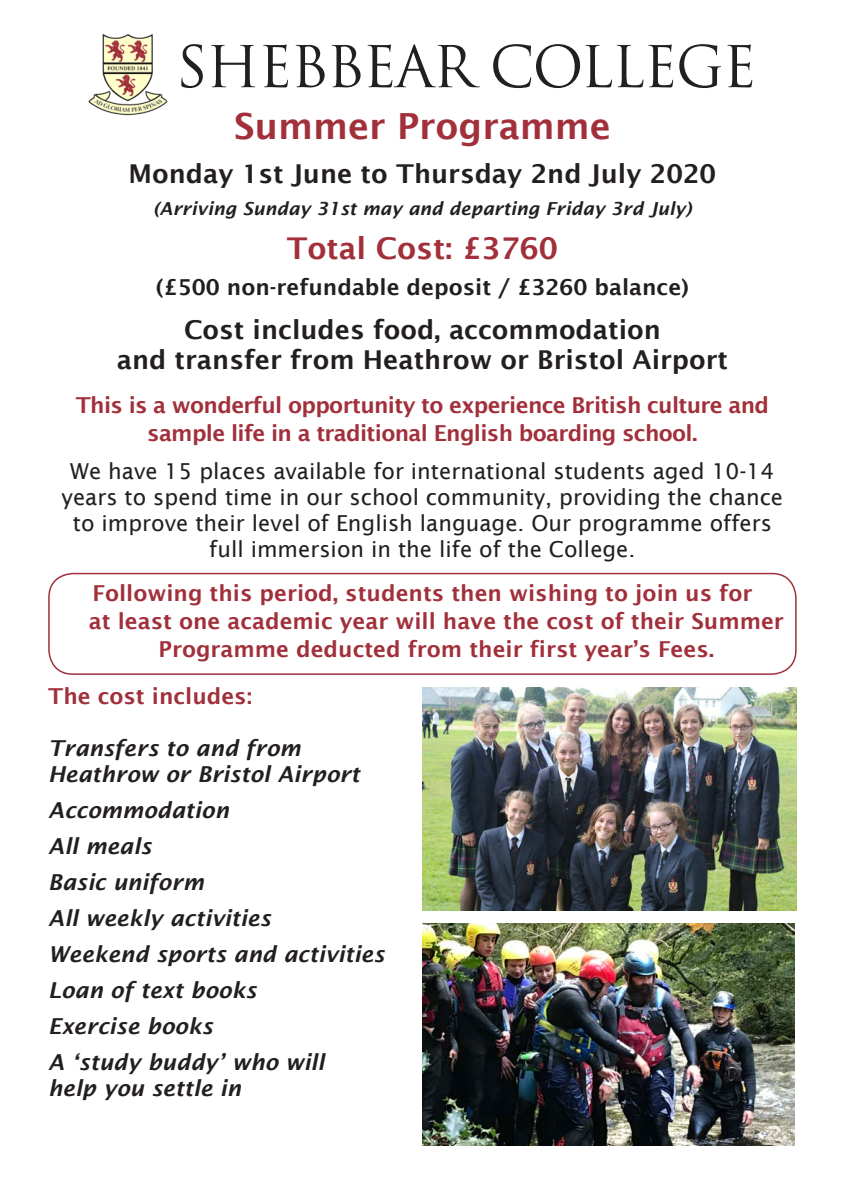
<style>
.page{position:relative;width:842px;height:1191px;background:#fff}
.page>*{position:absolute;margin:0;border:0;box-sizing:border-box;transform-origin:0 0}
.t1{font:56px "Trajan Pro";letter-spacing:-.03em;color:#231f20}
.Sub_Headings{font:600 36px "Lucida Sans";color:#a1303b}
.Sub_Headings-2{font:600 30px "Lucida Sans";color:#a1303b}
.Sub_Headings-3{font:600 26px "Lucida Sans";color:#231f20}
.Paragraph_Style{font:22px/26px "Lucida Sans";color:#231f20;text-align:center}
.Paragraph_Style-2{font:italic 600 22px/26px "Lucida Sans";color:#231f20}
.Paragraph_Style-3{font:600 22px "Lucida Sans";color:#a1303b}
.Paragraph_Style-4{font:600 22px "Lucida Sans";letter-spacing:-.03em;color:#a1303b}
.Sub_Headings-4{font:600 22px "Lucida Sans";color:#231f20}
.Sub_Headings-5{font:italic 600 18px "Lucida Sans";color:#231f20}
</style>
<div class="page">
<img style="left:88px;top:34px;width:80px;height:82px">
<img style="left:422px;top:687px;width:375px;height:223px">
<div style="left:48px;top:573px;width:749px;height:102px;border:2px solid #a1303b;border-radius:24px"></div>
<img style="left:422px;top:923px;width:372px;height:222px">
<p class="t1" style="left:176px;top:31px;width:582px">SHEBBEAR COLLEGE</p>
<p class="Sub_Headings" style="left:234px;top:106px;width:378px">Summer Programme</p>
<p class="Sub_Headings-3" style="left:129px;top:159px;width:589px">Monday 1st June to Thursday 2nd July 2020</p>
<p class="Sub_Headings-5" style="left:153px;top:198px;width:540px">(Arriving Sunday 31st may and departing Friday 3rd July)</p>
<p class="Sub_Headings-2" style="left:287px;top:231px;width:273px">Total Cost: £3760</p>
<p class="Sub_Headings-4" style="left:156px;top:275px;width:535px">(£500 non-refundable deposit / £3260 balance)</p>
<p class="Sub_Headings-3" style="left:184px;top:315px;width:478px">Cost includes food, accommodation</p>
<p class="Sub_Headings-3" style="left:117px;top:345px;width:613px">and transfer from Heathrow or Bristol Airport</p>
<p class="Paragraph_Style-4" style="left:76px;top:393px;width:695px">This is a wonderful opportunity to experience British culture and</p>
<p class="Paragraph_Style-4" style="left:147px;top:421px;width:552px">sample life in a traditional English boarding school.</p>
<p class="Paragraph_Style" style="left:62px;top:458px;width:723px">We have 15 places available for international students aged 10-14 years to spend time in our school community, providing the chance to improve their level of English language. Our programme offers</p>
<p class="Paragraph_Style" style="left:209px;top:536px;width:428px">full immersion in the life of the College.</p>
<p class="Paragraph_Style-3" style="left:92px;top:580px;width:661px">Following this period, students then wishing to join us for</p>
<p class="Paragraph_Style-3" style="left:89px;top:608px;width:697px">at least one academic year will have the cost of their Summer</p>
<p class="Paragraph_Style-3" style="left:159px;top:636px;width:557px">Programme deducted from their first year’s Fees.</p>
<p class="Paragraph_Style-3" style="left:48px;top:683px;width:205px">The cost includes:</p>
<p class="Paragraph_Style-2" style="left:48px;top:735px;width:313px">Transfers to and from<br>Heathrow or Bristol Airport</p>
<p class="Paragraph_Style-2" style="left:48px;top:797px;width:182px">Accommodation</p>
<p class="Paragraph_Style-2" style="left:48px;top:833px;width:105px">All meals</p>
<p class="Paragraph_Style-2" style="left:48px;top:869px;width:157px">Basic uniform</p>
<p class="Paragraph_Style-2" style="left:48px;top:905px;width:224px">All weekly activities</p>
<p class="Paragraph_Style-2" style="left:48px;top:941px;width:338px">Weekend sports and activities</p>
<p class="Paragraph_Style-2" style="left:48px;top:977px;width:210px">Loan of text books</p>
<p class="Paragraph_Style-2" style="left:48px;top:1013px;width:166px">Exercise books</p>
<p class="Paragraph_Style-2" style="left:48px;top:1049px;width:278px">A ‘study buddy’ who will</p>
<p class="Paragraph_Style-2" style="left:48px;top:1075px;width:194px">help you settle in</p>
</div>
